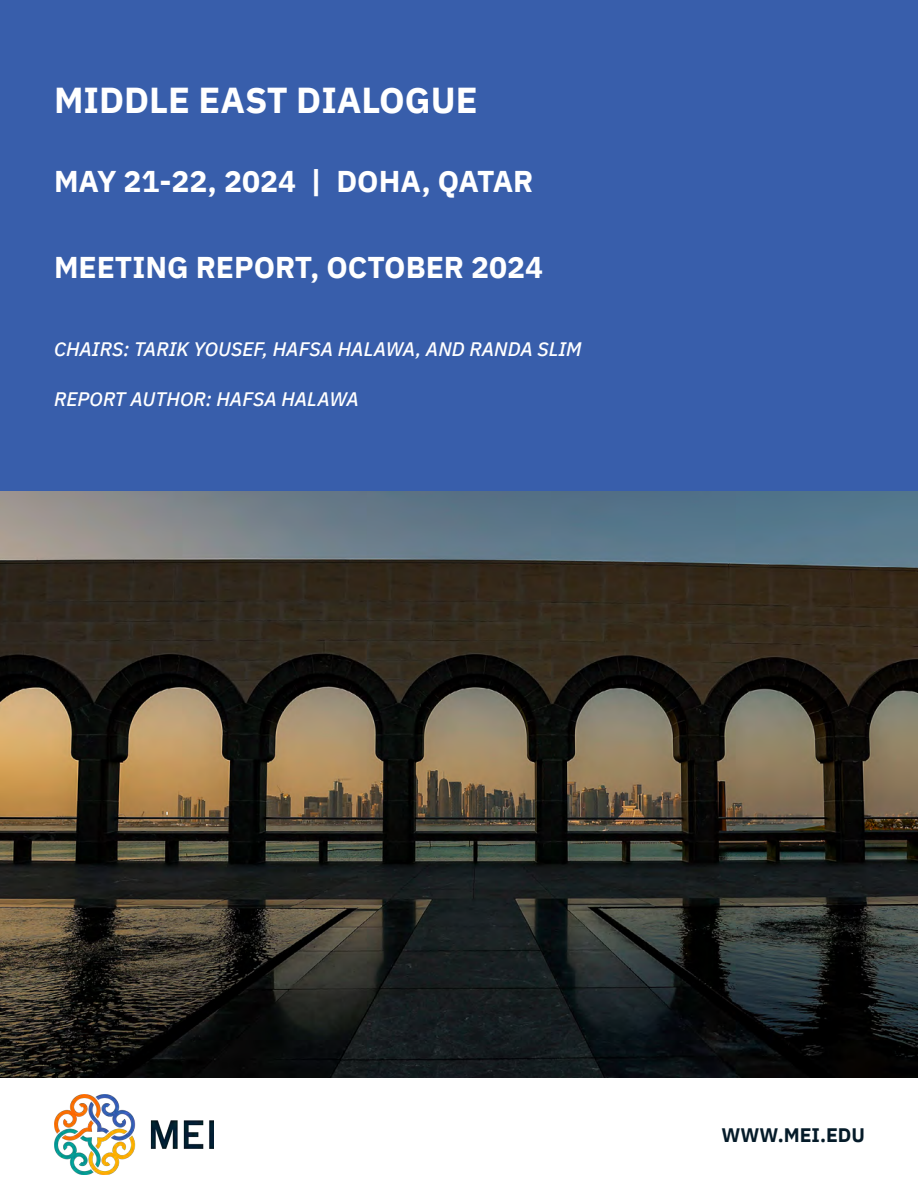
<style>
.page{position:relative;width:918px;height:1188px;background:#fff}
.page>*{position:absolute;margin:0;border:0;box-sizing:border-box;transform-origin:0 0}
.t1{font:700 36px "IBM Plex Sans";color:#fff}
.t2{font:700 30px "IBM Plex Sans";color:#fff}
.t3{font:italic 500 19.5px "IBM Plex Sans";color:#fff}
.t4{font:700 19.5px "IBM Plex Sans";color:#051b29}
</style>
<div class="page">
<img style="left:0;top:490px;width:918px;height:587px">
<img style="left:54px;top:1094px;width:159px;height:81px">
<div style="left:0;top:0;width:918px;height:490px;background:#385eab"></div>
<h1 class="t1" style="left:54px;top:71px;width:425px">MIDDLE EAST DIALOGUE</h1>
<h2 class="t2" style="left:54px;top:157px;width:481px">MAY 21-22, 2024 | DOHA, QATAR</h2>
<h2 class="t2" style="left:54px;top:244px;width:491px">MEETING REPORT, OCTOBER 2024</h2>
<p class="t3" style="left:54px;top:333px;width:529px">CHAIRS: TARIK YOUSEF, HAFSA HALAWA, AND RANDA SLIM</p>
<p class="t3" style="left:54px;top:384px;width:307px">REPORT AUTHOR: HAFSA HALAWA</p>
<p class="t4" style="left:722px;top:1119px;width:145px">WWW.MEI.EDU</p>
</div>
